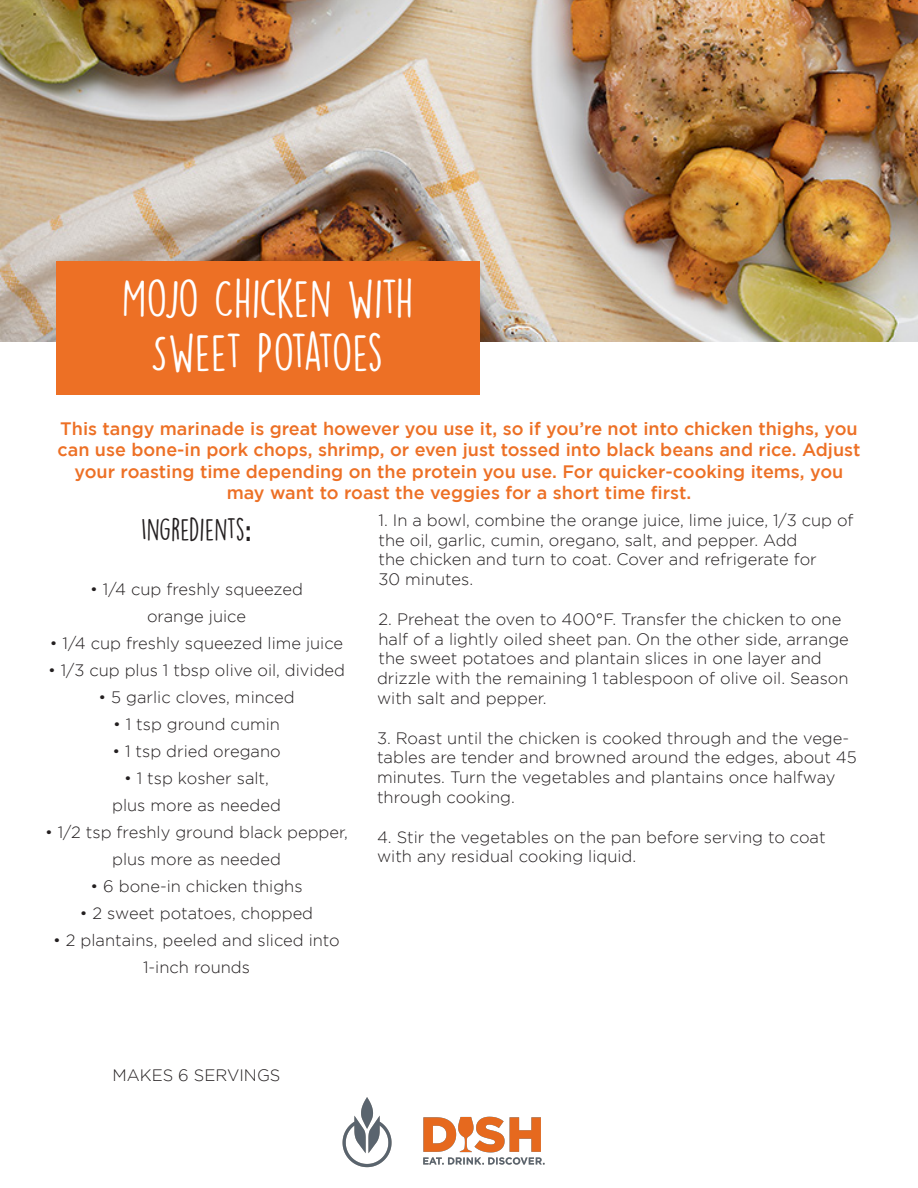
<style>
.page{position:relative;width:918px;height:1188px;background:#fff}
.page>*{position:absolute;margin:0;border:0;box-sizing:border-box;transform-origin:0 0}
.t1{font:48px "DK Lemon Yellow Sun";letter-spacing:-.03em;color:#fff}
.t2{font:28.5px "DK Lemon Yellow Sun";color:#231f20}
.t3{font:500 18px/21.6px "Gotham";color:#ed7025;text-align:center}
.t4{font:300 16.5px/19.8px "Gotham";color:#231f20}
.s1{font-family:"Raleway";font-weight:700}
</style>
<div class="page">
<img style="left:0;top:0;width:918px;height:341px">
<div style="left:56px;top:261px;width:424px;height:134px;background:#ed7025"></div>
<img style="left:342px;top:1097px;width:203px;height:71px">
<p class="t1" style="left:122px;top:269px;width:293px">MOJO CHICKEN WITH</p>
<p class="t1" style="left:151px;top:323px;width:234px">SWEET POTATOES</p>
<p class="t3" style="left:58px;top:417px;width:804px">This tangy marinade is great however you use it, so if you’re not into chicken thighs, you can use bone-in pork chops, shrimp, or even just tossed into black beans and rice. Adjust your roasting time depending on the protein you use. For quicker-cooking items, you may want to roast the veggies for a short time first.</p>
<p class="t2" style="left:141px;top:512px;width:112px">INGREDIENTS<span class="s1">:</span></p>
<p class="t4" style="left:90px;top:575px;width:214px;line-height:27px;text-align:center">• 1/4 cup freshly squeezed orange juice</p>
<p class="t4" style="left:50px;top:633px;width:295px">• 1/4 cup freshly squeezed lime juice</p>
<p class="t4" style="left:48px;top:660px;width:299px">• 1/3 cup plus 1 tbsp olive oil, divided</p>
<p class="t4" style="left:99px;top:687px;width:198px">• 5 garlic cloves, minced</p>
<p class="t4" style="left:113px;top:714px;width:168px">• 1 tsp ground cumin</p>
<p class="t4" style="left:112px;top:741px;width:170px">• 1 tsp dried oregano</p>
<p class="t4" style="left:112px;top:764px;width:170px;line-height:27px;text-align:center">• 1 tsp kosher salt, plus more as needed</p>
<p class="t4" style="left:45px;top:818px;width:304px;line-height:27px;text-align:center">• 1/2 tsp freshly ground black pepper, plus more as needed</p>
<p class="t4" style="left:91px;top:876px;width:213px">• 6 bone-in chicken thighs</p>
<p class="t4" style="left:80px;top:903px;width:235px">• 2 sweet potatoes, chopped</p>
<p class="t4" style="left:53px;top:926px;width:288px;line-height:27px;text-align:center">• 2 plantains, peeled and sliced into<br>1-inch rounds</p>
<p class="t4" style="left:379px;top:510px;width:477px">1. In a bowl, combine the orange juice, lime juice, 1/3 cup of the oil, garlic, cumin, oregano, salt, and pepper. Add<br>the chicken and turn to coat. Cover and refrigerate for<br>30 minutes.</p>
<p class="t4" style="left:377px;top:609px;width:473px">2. Preheat the oven to 400°F. Transfer the chicken to one half of a lightly oiled sheet pan. On the other side, arrange the sweet potatoes and plantain slices in one layer and drizzle with the remaining 1 tablespoon of olive oil. Season with salt and pepper.</p>
<p class="t4" style="left:377px;top:728px;width:481px">3. Roast until the chicken is cooked through and the vege&shy;tables are tender and browned around the edges, about 45 minutes. Turn the vegetables and plantains once halfway through cooking.</p>
<p class="t4" style="left:377px;top:827px;width:450px">4. Stir the vegetables on the pan before serving to coat with any residual cooking liquid.</p>
<p class="t4" style="left:113px;top:1065px;width:169px">MAKES 6 SERVINGS</p>
</div>
